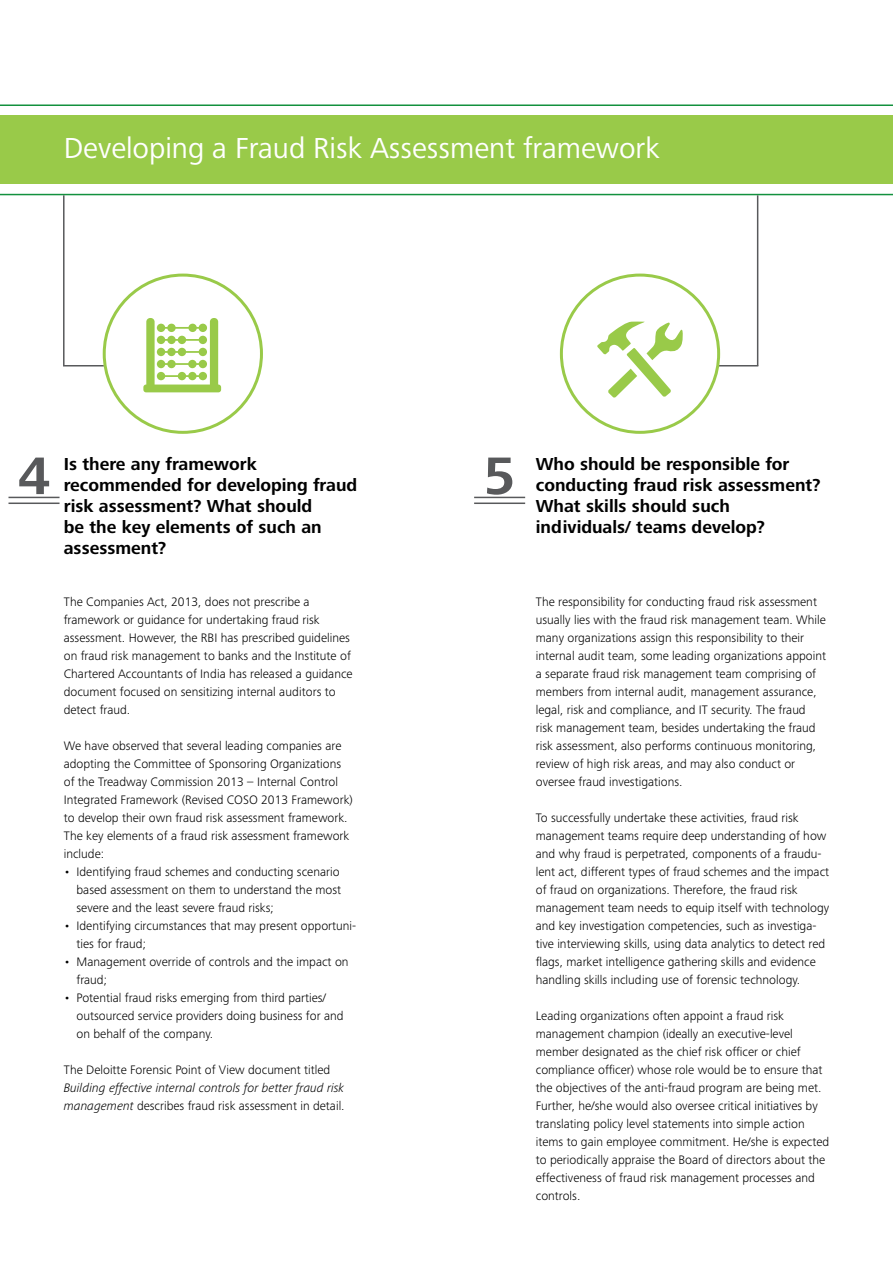
<style>
.page{position:relative;width:893px;height:1263px;background:#fff}
.page>*{position:absolute;margin:0;border:0;box-sizing:border-box;transform-origin:0 0}
.t1{font:700 54.75px "Frutiger Next Pro";color:#58595b}
.t2{font:30px "Frutiger Next Pro";color:#fff}
.t3{font:700 18px/21px "Frutiger Next Pro";color:#000}
.t4{font:300 12.75px/18px "Frutiger Next Pro";color:#000}
.t5{font:italic 300 12.75px/18px "Frutiger Next Pro";color:#000}
.s1{font-style:normal}
</style>
<div class="page">
<hr style="left:63px;top:365px;width:41px;height:1px;background:#58595b">
<div style="left:103px;top:274px;width:160px;height:160px;border:3px solid #99ca49;border-radius:50%"></div>
<div style="left:0;top:116px;width:893px;height:68px;background:#99ca49"></div>
<hr style="left:0;top:104px;width:893px;height:2px;background:#13913e">
<hr style="left:0;top:194px;width:893px;height:1px;background:#13913e">
<hr style="left:63px;top:195px;width:2px;height:170px;background:#58595b">
<svg style="left:143px;top:318px;width:78px;height:74px"></svg>
<hr style="left:719px;top:365px;width:39px;height:1px;background:#58595b">
<div style="left:560px;top:274px;width:160px;height:160px;border:3px solid #99ca49;border-radius:50%"></div>
<hr style="left:757px;top:195px;width:1px;height:171px;background:#58595b">
<svg style="left:597px;top:321px;width:86px;height:77px"></svg>
<hr style="left:9px;top:497px;width:51px;height:1px;background:#58595b">
<hr style="left:474px;top:497px;width:51px;height:1px;background:#58595b">
<hr style="left:9px;top:502px;width:51px;height:2px;background:#58595b">
<hr style="left:474px;top:502px;width:51px;height:2px;background:#58595b">
<h2 class="t2" style="left:64px;top:131px;width:597px">Developing a Fraud Risk Assessment framework</h2>
<h3 class="t3" style="left:64px;top:453px;width:295px">Is there any framework recommended for developing fraud risk assessment? What should<br>be the key elements of such an assessment?</h3>
<h1 class="t1" style="left:18px;top:444px;width:34px">4</h1>
<h1 class="t1" style="left:484px;top:444px;width:34px">5</h1>
<h3 class="t3" style="left:536px;top:453px;width:286px">Who should be responsible for conducting fraud risk assessment?<br>What skills should such individuals/ teams develop?</h3>
<p class="t4" style="left:64px;top:593px;width:290px">The Companies Act, 2013, does not prescribe a framework or guidance for undertaking fraud risk assessment. However, the RBI has prescribed guidelines on fraud risk management to banks and the Institute of Chartered Accountants of India has released a guidance document focused on sensitizing internal auditors to detect fraud.</p>
<p class="t4" style="left:64px;top:737px;width:291px">We have observed that several leading companies are adopting the Committee of Sponsoring Organizations of the Treadway Commission 2013 – Internal Control Integrated Framework (Revised COSO 2013 Framework) to develop their own fraud risk assessment framework.<br>The key elements of a fraud risk assessment framework include:</p>
<p class="t4" style="left:77px;top:863px;width:266px;text-indent:-13px">• Identifying fraud schemes and conducting scenario based assessment on them to understand the most severe and the least severe fraud risks;</p>
<p class="t4" style="left:77px;top:917px;width:281px;text-indent:-13px">• Identifying circumstances that may present opportuni&shy;ties for fraud;</p>
<p class="t4" style="left:77px;top:953px;width:274px;text-indent:-13px">• Management override of controls and the impact on fraud;</p>
<p class="t4" style="left:77px;top:989px;width:269px;text-indent:-13px">• Potential fraud risks emerging from third parties/ outsourced service providers doing business for and on behalf of the company.</p>
<p class="t4" style="left:64px;top:1061px;width:268px">The Deloitte Forensic Point of View document titled</p>
<p class="t5" style="left:64px;top:1079px;width:282px">Building effective internal controls for better fraud risk management <span class="s1">describes fraud risk assessment in detail.</span></p>
<p class="t4" style="left:536px;top:593px;width:292px">The responsibility for conducting fraud risk assessment usually lies with the fraud risk management team. While many organizations assign this responsibility to their internal audit team, some leading organizations appoint a separate fraud risk management team comprising of members from internal audit, management assurance, legal, risk and compliance, and IT security. The fraud<br>risk management team, besides undertaking the fraud risk assessment, also performs continuous monitoring, review of high risk areas, and may also conduct or oversee fraud investigations.</p>
<p class="t4" style="left:536px;top:809px;width:295px">To successfully undertake these activities, fraud risk management teams require deep understanding of how and why fraud is perpetrated, components of a fraudu&shy;lent act, different types of fraud schemes and the impact of fraud on organizations. Therefore, the fraud risk management team needs to equip itself with technology and key investigation competencies, such as investiga&shy;tive interviewing skills, using data analytics to detect red flags, market intelligence gathering skills and evidence handling skills including use of forensic technology.</p>
<p class="t4" style="left:536px;top:1007px;width:295px">Leading organizations often appoint a fraud risk management champion (ideally an executive-level member designated as the chief risk officer or chief compliance officer) whose role would be to ensure that the objectives of the anti-fraud program are being met.<br>Further, he/she would also oversee critical initiatives by translating policy level statements into simple action items to gain employee commitment. He/she is expected to periodically appraise the Board of directors about the effectiveness of fraud risk management processes and controls.</p>
</div>
